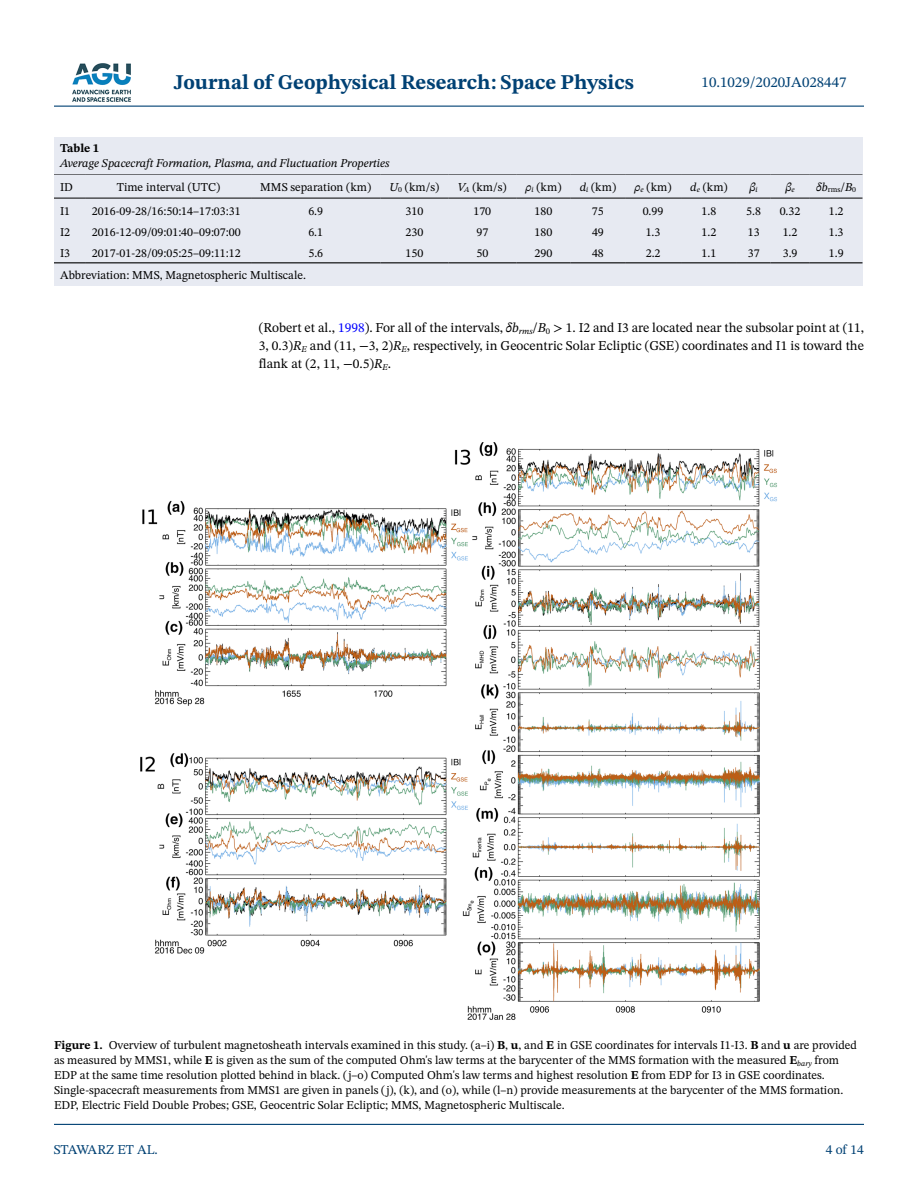
<style>
.page{position:relative;width:918px;height:1188px;background:#fff}
.page>*{position:absolute;margin:0;border:0;box-sizing:border-box;transform-origin:0 0}
.t1{font:700 21px "STIX Two Text";color:#004174}
.t2{font:15px "STIX Two Text";color:#004174}
.t3{font:13.5px/18px "STIX Two Text";color:#000;text-align:justify}
.t4{font:13.5px "STIX Two Text";letter-spacing:-.005em;color:#004174}
.t5{font:12px/15px "STIX Two Text";color:#000}
.t6{font:italic 12px "STIX Two Text";color:#000}
.t7{font:700 12px "STIX Two Text";color:#000}
.t8{font:7.8px "STIX Two Text";color:#000}
.s1{font-style:italic}
.s2{color:#00f}
.s3{font-weight:700}
</style>
<div class="page">
<hr style="left:54px;top:106px;width:810px;height:1px;background:#004174">
<hr style="left:54px;top:1124px;width:810px;height:1px;background:#004174">
<img style="left:72px;top:63px;width:59px;height:39px">
<div style="left:54px;top:146px;width:808px;height:139px;background:#e7eaf2"></div>
<hr style="left:54px;top:173px;width:32px;height:2px;background:#000">
<hr style="left:54px;top:198px;width:32px;height:1px;background:#000">
<hr style="left:86px;top:173px;width:165px;height:2px;background:#000">
<hr style="left:86px;top:198px;width:165px;height:1px;background:#000">
<hr style="left:251px;top:173px;width:129px;height:2px;background:#000">
<hr style="left:251px;top:198px;width:129px;height:1px;background:#000">
<hr style="left:380px;top:173px;width:68px;height:2px;background:#000">
<hr style="left:380px;top:198px;width:68px;height:1px;background:#000">
<hr style="left:448px;top:173px;width:68px;height:2px;background:#000">
<hr style="left:448px;top:198px;width:68px;height:1px;background:#000">
<hr style="left:516px;top:173px;width:55px;height:2px;background:#000">
<hr style="left:516px;top:198px;width:55px;height:1px;background:#000">
<hr style="left:571px;top:173px;width:54px;height:2px;background:#000">
<hr style="left:571px;top:198px;width:54px;height:1px;background:#000">
<hr style="left:625px;top:173px;width:56px;height:2px;background:#000">
<hr style="left:625px;top:198px;width:56px;height:1px;background:#000">
<hr style="left:681px;top:173px;width:56px;height:2px;background:#000">
<hr style="left:681px;top:198px;width:56px;height:1px;background:#000">
<hr style="left:737px;top:173px;width:33px;height:2px;background:#000">
<hr style="left:737px;top:198px;width:33px;height:1px;background:#000">
<hr style="left:770px;top:173px;width:40px;height:2px;background:#000">
<hr style="left:770px;top:198px;width:40px;height:1px;background:#000">
<hr style="left:810px;top:173px;width:52px;height:2px;background:#000">
<hr style="left:810px;top:198px;width:52px;height:1px;background:#000">
<hr style="left:54px;top:262px;width:32px;height:1px;background:#000">
<hr style="left:86px;top:262px;width:165px;height:1px;background:#000">
<hr style="left:251px;top:262px;width:129px;height:1px;background:#000">
<hr style="left:380px;top:262px;width:68px;height:1px;background:#000">
<hr style="left:448px;top:262px;width:68px;height:1px;background:#000">
<hr style="left:516px;top:262px;width:55px;height:1px;background:#000">
<hr style="left:571px;top:262px;width:54px;height:1px;background:#000">
<hr style="left:625px;top:262px;width:56px;height:1px;background:#000">
<hr style="left:681px;top:262px;width:56px;height:1px;background:#000">
<hr style="left:737px;top:262px;width:33px;height:1px;background:#000">
<hr style="left:770px;top:262px;width:40px;height:1px;background:#000">
<hr style="left:810px;top:262px;width:52px;height:1px;background:#000">
<div style="left:54px;top:137px;width:808px;height:36px;background:#e7eaf2"></div>
<img style="left:140px;top:442px;width:637px;height:578px">
<h1 class="t1" style="left:174px;top:67px;width:462px">Journal of Geophysical Research: Space Physics</h1>
<p class="t7" style="left:60px;top:140px;width:41px">Table 1</p>
<p class="t6" style="left:60px;top:155px;width:331px">Average Spacecraft Formation, Plasma, and Fluctuation Properties</p>
<p class="t2" style="left:702px;top:72px;width:146px">10.1029/2020JA028447</p>
<p class="t5" style="left:60px;top:179px;width:15px">ID</p>
<p class="t5" style="left:117px;top:179px;width:105px">Time interval (UTC)</p>
<p class="t5" style="left:260px;top:179px;width:113px">MMS separation (km)</p>
<p class="t5" style="left:390px;top:179px;width:51px"><span class="s1">U</span><sub>0</sub> (km/s)</p>
<p class="t5" style="left:458px;top:179px;width:50px"><span class="s1">V</span><sub>A</sub> (km/s)</p>
<p class="t5" style="left:526px;top:179px;width:37px"><span class="s1">ρ</span><sub>i</sub> (km)</p>
<p class="t5" style="left:580px;top:179px;width:38px"><span class="s1">d</span><sub>i</sub> (km)</p>
<p class="t5" style="left:635px;top:179px;width:38px"><span class="s1">ρ</span><sub>e</sub> (km)</p>
<p class="t5" style="left:690px;top:179px;width:39px"><span class="s1">d</span><sub>e</sub> (km)</p>
<p class="t6" style="left:750px;top:178px;width:10px">β<sub>i</sub></p>
<p class="t6" style="left:785px;top:178px;width:11px">β<sub>e</sub></p>
<p class="t8" style="left:816px;top:184px;width:41px"><sup>δb</sup>rms<sup>/</sup><sup>B</sup>0</p>
<p class="t5" style="left:60px;top:203px;width:12px">I1</p>
<p class="t5" style="left:92px;top:203px;width:150px">2016-09-28/16:50:14–17:03:31</p>
<p class="t5" style="left:308px;top:203px;width:16px">6.9</p>
<p class="t5" style="left:406px;top:203px;width:19px">310</p>
<p class="t5" style="left:473px;top:203px;width:19px">170</p>
<p class="t5" style="left:535px;top:203px;width:19px">180</p>
<p class="t5" style="left:592px;top:203px;width:13px">75</p>
<p class="t5" style="left:643px;top:203px;width:22px">0.99</p>
<p class="t5" style="left:702px;top:203px;width:16px">1.8</p>
<p class="t5" style="left:746px;top:203px;width:16px">5.8</p>
<p class="t5" style="left:780px;top:203px;width:22px">0.32</p>
<p class="t5" style="left:829px;top:203px;width:16px">1.2</p>
<p class="t5" style="left:60px;top:224px;width:12px">I2</p>
<p class="t5" style="left:92px;top:224px;width:150px">2016-12-09/09:01:40–09:07:00</p>
<p class="t5" style="left:308px;top:224px;width:16px">6.1</p>
<p class="t5" style="left:406px;top:224px;width:19px">230</p>
<p class="t5" style="left:476px;top:224px;width:13px">97</p>
<p class="t5" style="left:535px;top:224px;width:19px">180</p>
<p class="t5" style="left:592px;top:224px;width:13px">49</p>
<p class="t5" style="left:646px;top:224px;width:16px">1.3</p>
<p class="t5" style="left:702px;top:224px;width:16px">1.2</p>
<p class="t5" style="left:748px;top:224px;width:13px">13</p>
<p class="t5" style="left:783px;top:224px;width:16px">1.2</p>
<p class="t5" style="left:829px;top:224px;width:16px">1.3</p>
<p class="t5" style="left:60px;top:245px;width:12px">I3</p>
<p class="t5" style="left:92px;top:245px;width:150px">2017-01-28/09:05:25–09:11:12</p>
<p class="t5" style="left:308px;top:245px;width:16px">5.6</p>
<p class="t5" style="left:406px;top:245px;width:19px">150</p>
<p class="t5" style="left:476px;top:245px;width:13px">50</p>
<p class="t5" style="left:535px;top:245px;width:19px">290</p>
<p class="t5" style="left:592px;top:245px;width:13px">48</p>
<p class="t5" style="left:646px;top:245px;width:16px">2.2</p>
<p class="t5" style="left:702px;top:245px;width:16px">1.1</p>
<p class="t5" style="left:748px;top:245px;width:13px">37</p>
<p class="t5" style="left:783px;top:245px;width:16px">3.9</p>
<p class="t5" style="left:829px;top:245px;width:16px">1.9</p>
<p class="t5" style="left:60px;top:268px;width:247px">Abbreviation: MMS, Magnetospheric Multiscale.</p>
<p class="t3" style="left:259px;top:318px;width:607px">(Robert et al., <span class="s2">1998</span>). For all of the intervals, <span class="s1">δb</span><sub>rms</sub>/<span class="s1">B</span><sub>0</sub> &gt; 1. I2 and I3 are located near the subsolar point at (11, 3, 0.3)<span class="s1">R</span><sub>E</sub> and (11, −3, 2)<span class="s1">R</span><sub>E</sub>, respectively, in Geocentric Solar Ecliptic (GSE) coordinates and I1 is toward the flank at (2, 11, −0.5)<span class="s1">R</span><sub>E</sub>.</p>
<p class="t5" style="left:54px;top:1038px;width:805px"><span class="s3">Figure 1.</span> Overview of turbulent magnetosheath intervals examined in this study. (a–i) <span class="s3">B</span>, <span class="s3">u</span>, and <span class="s3">E</span> in GSE coordinates for intervals I1-I3. <span class="s3">B</span> and <span class="s3">u</span> are provided as measured by MMS1, while <span class="s3">E</span> is given as the sum of the computed Ohm's law terms at the barycenter of the MMS formation with the measured <span class="s3">E</span><sub>bary</sub> from EDP at the same time resolution plotted behind in black. (j–o) Computed Ohm's law terms and highest resolution <span class="s3">E</span> from EDP for I3 in GSE coordinates.<br>Single-spacecraft measurements from MMS1 are given in panels (j), (k), and (o), while (l–n) provide measurements at the barycenter of the MMS formation.<br>EDP, Electric Field Double Probes; GSE, Geocentric Solar Ecliptic; MMS, Magnetospheric Multiscale.</p>
<p class="t4" style="left:54px;top:1140px;width:105px">STAWARZ ET AL.</p>
<p class="t4" style="left:826px;top:1140px;width:40px">4 of 14</p>
</div>
